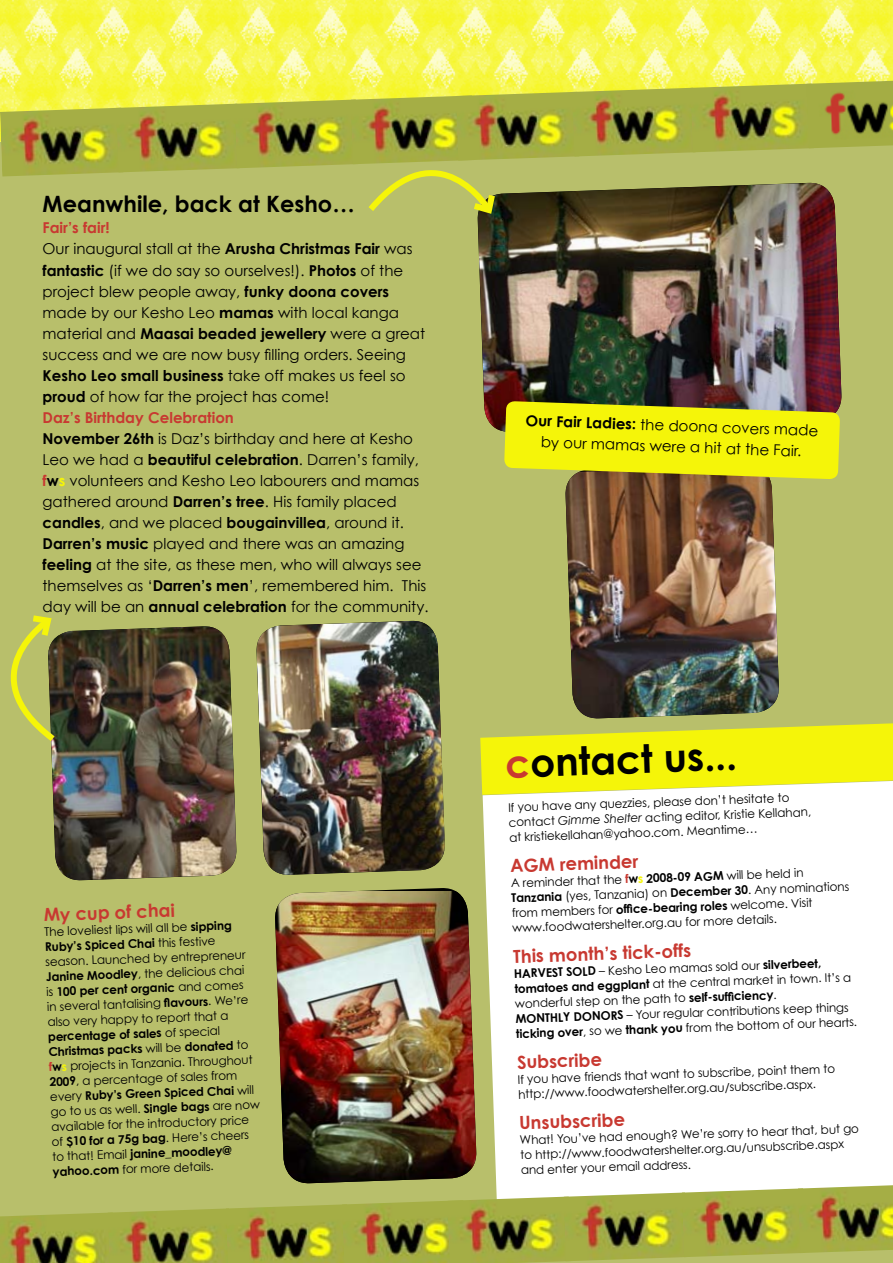
<style>
.page{position:relative;width:893px;height:1263px;background:#fff}
.page>*{position:absolute;margin:0;border:0;box-sizing:border-box;transform-origin:0 0}
.t1{font:700 39px "Century Gothic";color:#000}
.t2{font:700 22.5px "Century Gothic";color:#000}
.t3{font:700 18px "Century Gothic";color:#c83931}
.t4{font:15px/21px "Century Gothic";color:#000}
.t5{font:12px/15px "Century Gothic";color:#000}
.s1{font-weight:700;color:#c83931}
.s2{font-weight:700}
.s3{font-weight:700;color:#f5f509}
.s4{color:#c83931}
.s5{font-style:italic}
</style>
<div class="page">
<img style="left:0;top:0;width:893px;height:108px">
<div style="left:0;top:142px;width:893px;height:1121px;background:#b8bf6b"></div>
<img style="left:0;top:108px;width:124px;height:68px">
<img style="left:116px;top:104px;width:124px;height:68px">
<img style="left:234px;top:100px;width:122px;height:68px">
<img style="left:351px;top:95px;width:105px;height:69px">
<img style="left:456px;top:92px;width:124px;height:67px">
<img style="left:572px;top:88px;width:124px;height:68px">
<img style="left:690px;top:84px;width:124px;height:68px">
<img style="left:806px;top:80px;width:87px;height:68px">
<div style="left:483px;top:795px;width:410px;height:401px;background:#fff"></div>
<svg style="left:480px;top:723px;width:413px;height:72px;background:#eeef2c"></svg>
<img style="left:0;top:1212px;width:108px;height:51px">
<img style="left:108px;top:1208px;width:118px;height:55px">
<img style="left:226px;top:1204px;width:116px;height:59px">
<img style="left:342px;top:1201px;width:105px;height:62px">
<img style="left:447px;top:1196px;width:123px;height:67px">
<img style="left:564px;top:1192px;width:118px;height:69px">
<img style="left:682px;top:1188px;width:116px;height:69px">
<img style="left:798px;top:1184px;width:95px;height:69px">
<img style="left:51px;top:626px;width:186px;height:255px">
<img style="left:256px;top:620px;width:189px;height:255px">
<img style="left:275px;top:890px;width:202px;height:294px">
<img style="left:565px;top:479px;width:214px;height:240px">
<img style="left:477px;top:182px;width:365px;height:250px">
<svg style="left:504px;top:401px;width:336px;height:78px;background:#e0dd13"></svg>
<svg style="left:10px;top:615px;width:51px;height:132px"></svg>
<svg style="left:362px;top:128px;width:137px;height:90px"></svg>
<h2 class="t2" style="left:43px;top:190px;width:314px">Meanwhile, back at Kesho…</h2>
<p class="t4" style="left:43px;top:217px;width:388px"><span class="s1">Fair’s fair!<br></span>Our inaugural stall at the <span class="s2">Arusha Christmas Fair</span> was <span class="s2">fantastic</span> (if we do say so ourselves!). <span class="s2">Photos</span> of the project blew people away, <span class="s2">funky doona covers </span>made by our Kesho Leo <span class="s2">mamas</span> with local kanga material and <span class="s2">Maasai beaded jewellery</span> were a great success and we are now busy filling orders. Seeing <span class="s2">Kesho Leo small business</span> take off makes us feel so <span class="s2">proud</span> of how far the project has come!<br><span class="s1">Daz’s Birthday Celebration<br></span><span class="s2">November 26th</span> is Daz’s birthday and here at Kesho Leo we had a <span class="s2">beautiful celebration</span>. Darren’s family, <span class="s1">f</span><span class="s2">w</span><span class="s3">s</span> volunteers and Kesho Leo labourers and mamas gathered around <span class="s2">Darren’s tree</span>. His family placed <span class="s2">candles</span>, and we placed <span class="s2">bougainvillea</span>, around it.<br><span class="s2">Darren’s music</span> played and there was an amazing <span class="s2">feeling</span> at the site, as these men, who will always see themselves as ‘<span class="s2">Darren’s men</span>’, remembered him. This day will be an <span class="s2">annual celebration</span> for the community.</p>
<h3 class="t3" style="left:43px;top:903px;width:133px;rotate:-2deg">My cup of chai</h3>
<p class="t5" style="left:44px;top:924px;width:211px;rotate:-2deg">The loveliest lips will all be <span class="s2">sipping Ruby’s Spiced Chai</span> this festive season. Launched by entrepreneur <span class="s2">Janine Moodley</span>, the delicious chai<br>is <span class="s2">100 per cent organic</span> and comes in several tantalising <span class="s2">fl avours</span>. We’re also very happy to report that a <span class="s2">percentage of sales</span> of special <span class="s2">Christmas packs</span> will be <span class="s2">donated</span> to <span class="s1">f</span><span class="s2">w</span><span class="s3">s</span> projects in Tanzania. Throughout <span class="s2">2009</span>, a percentage of sales from every <span class="s2">Ruby’s Green Spiced Chai</span> will go to us as well. <span class="s2">Single bags</span> are now available for the introductory price of <span class="s2">$10 for a 75g bag</span>. Here’s cheers to that! Email <span class="s2">janine_moodley@ yahoo.com</span> for more details.</p>
<p class="t4" style="left:526px;top:410px;width:294px;text-align:center;rotate:2deg"><span class="s2">Our Fair Ladies:</span> the doona covers made by our mamas were a hit at the Fair.</p>
<h1 class="t1" style="left:505px;top:739px;width:233px;rotate:-2deg"><span class="s4">c</span>ontact us...</h1>
<p class="t5" style="left:508px;top:799px;width:304px;rotate:-2deg">If you have any quezzies, please don’t hesitate to contact <span class="s5">Gimme Shelter</span> acting editor, Kristie Kellahan, at kristiekellahan@yahoo.com. Meantime…</p>
<h3 class="t3" style="left:510px;top:854px;width:130px;rotate:-2deg">AGM reminder</h3>
<p class="t5" style="left:511px;top:875px;width:339px;rotate:-2deg">A reminder that the <span class="s1">f</span><span class="s2">w</span><span class="s3">s</span> <span class="s2">2008-09 AGM</span> will be held in <span class="s2">Tanzania</span> (yes, Tanzania) on <span class="s2">December 30</span>. Any nominations from members for <span class="s2">offi ce-bearing roles</span> welcome. Visit www.foodwatershelter.org.au for more details.</p>
<h3 class="t3" style="left:513px;top:945px;width:179px;rotate:-2deg">This month’s tick-offs</h3>
<p class="t5" style="left:514px;top:966px;width:343px;rotate:-2deg"><span class="s2">HARVEST SOLD</span> – Kesho Leo mamas sold our <span class="s2">silverbeet, tomatoes and eggplant</span> at the central market in town. It’s a wonderful step on the path to <span class="s2">self-suffi ciency</span>.<br><span class="s2">MONTHLY DONORS</span> – Your regular contributions keep things <span class="s2">ticking over</span>, so we <span class="s2">thank you</span> from the bottom of our hearts.</p>
<h3 class="t3" style="left:517px;top:1051px;width:86px;rotate:-2deg">Subscribe</h3>
<p class="t5" style="left:517px;top:1072px;width:319px;rotate:-2deg">If you have friends that want to subscribe, point them to http://www.foodwatershelter.org.au/subscribe.aspx.</p>
<h3 class="t3" style="left:519px;top:1111px;width:107px;rotate:-2deg">Unsubscribe</h3>
<p class="t5" style="left:520px;top:1132px;width:341px;rotate:-2deg">What! You’ve had enough? We’re sorry to hear that, but go to http://www.foodwatershelter.org.au/unsubscribe.aspx and enter your email address.</p>
</div>
